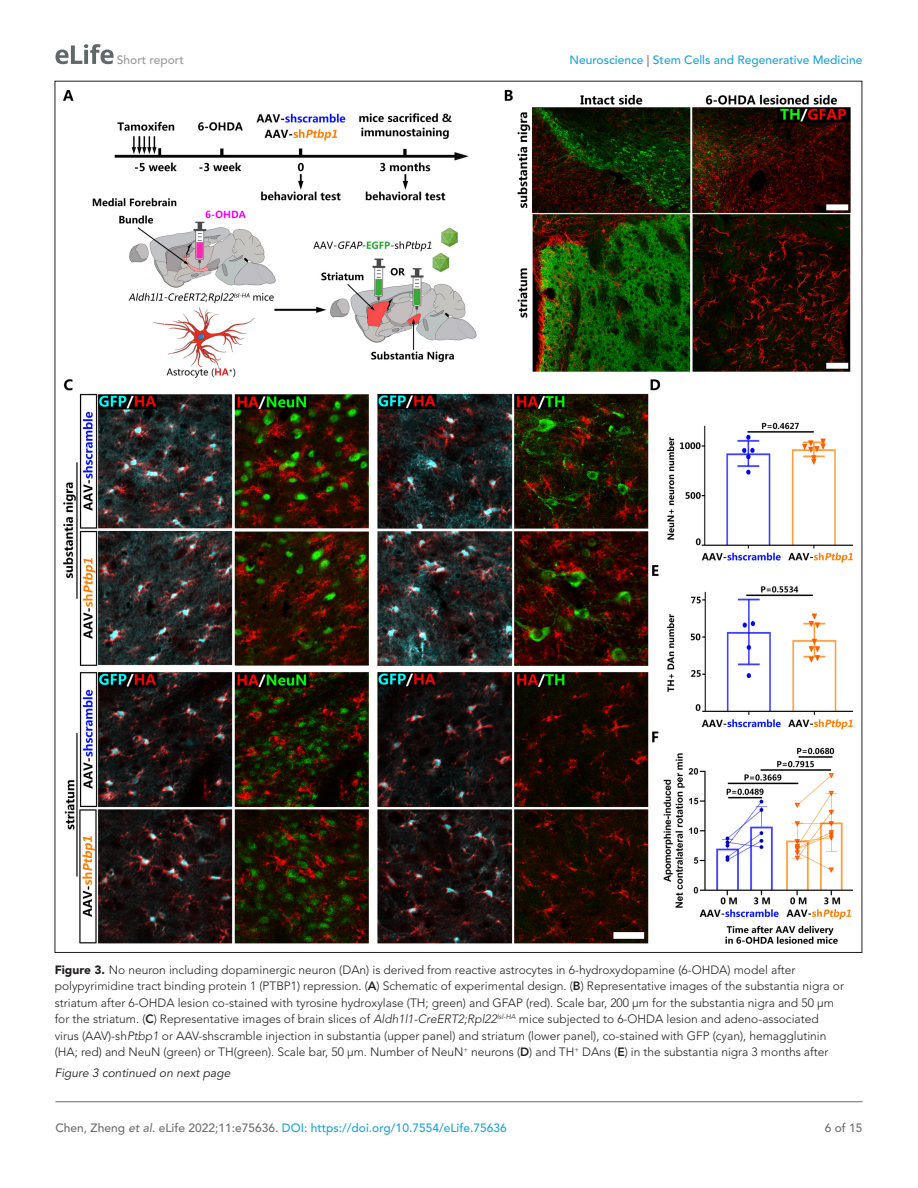
<style>
.page{position:relative;width:918px;height:1188px;background:#fff}
.page>*{position:absolute;margin:0;border:0;box-sizing:border-box;transform-origin:0 0}
.t1{font:300 12px/16.5px "Avenir LT Std";color:#231f20}
.t2{font:500 12px "Avenir LT Std";color:#1ea4d7}
.t3{font:italic 12px "Avenir LT Std";color:#231f20}
.t4{font:500 12px "Avenir LT Std";color:#9a9a9a}
.t5{font:500 12px "Avenir LT Std";color:#6e6e70}
.s1{color:#6e6e70}
.s2{font-weight:900}
.s3{font-weight:800}
.s4{font-style:italic}
.s5{font-style:italic;color:#6e6e70}
</style>
<div class="page">
<svg style="left:56px;top:44px;width:58px;height:20px"></svg>
<hr style="left:56px;top:1101px;width:806px;height:1px;background:#6e6e70">
<img style="left:64px;top:90px;width:789px;height:853px">
<p class="t4" style="left:117px;top:53px;width:68px">Short report</p>
<p class="t2" style="left:570px;top:53px;width:294px">Neuroscience <span class="s1">|</span> Stem Cells and Regenerative Medicine</p>
<p class="t1" style="left:55px;top:961px;width:791px"><span class="s2">Figure 3.</span> No neuron including dopaminergic neuron (DAn) is derived from reactive astrocytes in 6-hydroxydopamine (6-OHDA) model after polypyrimidine tract binding protein 1 (PTBP1) repression. (<span class="s3">A</span>) Schematic of experimental design. (<span class="s3">B</span>) Representative images of the substantia nigra or striatum after 6-OHDA lesion co-stained with tyrosine hydroxylase (TH; green) and GFAP (red). Scale bar, 200 μm for the substantia nigra and 50 μm for the striatum. (<span class="s3">C</span>) Representative images of brain slices of <span class="s4">Aldh1l1-CreERT2;Rpl22</span><sup>lsl-HA</sup> mice subjected to 6-OHDA lesion and adeno-associated virus (AAV)-sh<span class="s4">Ptbp1</span> or AAV-shscramble injection in substantia (upper panel) and striatum (lower panel), co-stained with GFP (cyan), hemagglutinin (HA; red) and NeuN (green) or TH(green). Scale bar, 50 μm. Number of NeuN<sup>+</sup> neurons (<span class="s3">D</span>) and TH<sup>+</sup> DAns (<span class="s3">E</span>) in the substantia nigra 3 months after</p>
<p class="t3" style="left:55px;top:1066px;width:177px">Figure 3 continued on next page</p>
<p class="t2" style="left:56px;top:1121px;width:453px"><span class="s1">Chen, Zheng</span> <span class="s5">et al</span><span class="s1">. eLife 2022;11:e75636.</span> DOI: https://doi.org/10.7554/eLife.75636</p>
<p class="t5" style="left:825px;top:1121px;width:39px">6 of 15</p>
</div>
